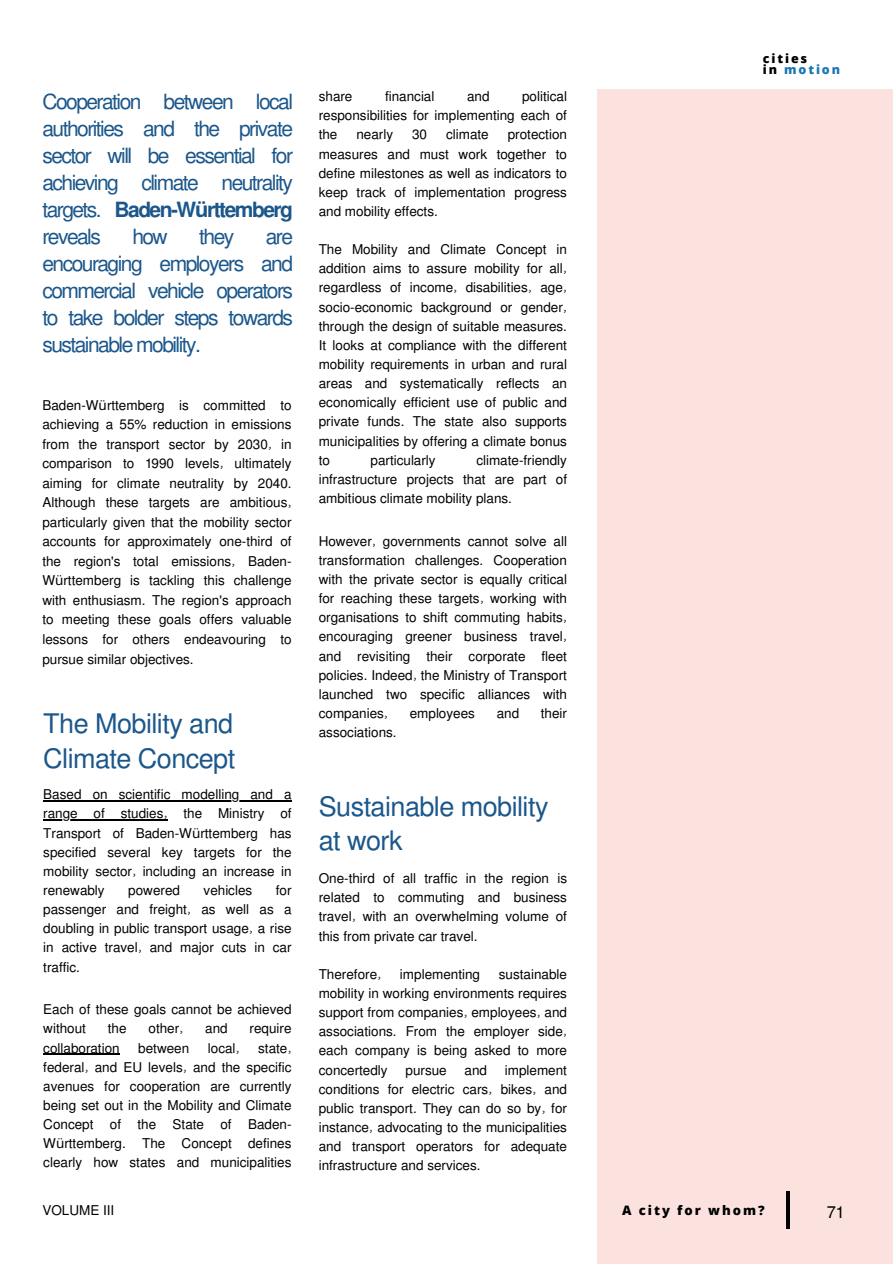
<style>
.page{position:relative;width:893px;height:1264px;background:#fff}
.page>*{position:absolute;margin:0;border:0;box-sizing:border-box;transform-origin:0 0}
.t1{font:27px/34.8px "Mukti";letter-spacing:-.02em;color:#1b578b}
.t2{font:21px/27px "muktinarrow";letter-spacing:-.07em;color:#1b578b;text-align:justify}
.t3{font:16.5px "Mukti";color:#000}
.t4{font:13.5px/19.2px "Mukti";color:#000;text-align:justify}
.t5{font:800 13.05px "Open Sans";letter-spacing:.15em;color:#000}
.t6{font:800 12.45px "Open Sans";letter-spacing:.15em;color:#1a77b4}
.t7{font:800 12.45px "Open Sans";letter-spacing:.15em;color:#000}
.s1{font-family:"muktinarrowbold"}
.s2{font-family:"Noto Sans";font-weight:700}
.s3{font-family:"Noto Sans"}
.s4{color:#000}
</style>
<div class="page">
<hr style="left:43px;top:800px;width:248px;height:1px;background:#000">
<hr style="left:43px;top:819px;width:125px;height:1px;background:#000">
<hr style="left:43px;top:1053px;width:77px;height:1px;background:#000">
<div style="left:597px;top:89px;width:295px;height:1174px;background:#fce2de"></div>
<hr style="left:786px;top:1191px;width:3px;height:37px;background:#000">
<p class="t2" style="left:42px;top:87px;width:252px">Cooperation between local authorities and the private sector will be essential for achieving climate neutrality targets. <span class="s1">Baden-W</span><span class="s2">ü</span><span class="s1">rttemberg </span>reveals</p>
<p class="t2" style="left:132px;top:222px;width:37px">how</p>
<p class="t2" style="left:199px;top:222px;width:37px">they</p>
<p class="t2" style="left:42px;top:222px;width:252px;text-indent:223px">are encouraging employers and commercial vehicle operators to take bolder steps towards sustainable mobility.</p>
<p class="t4" style="left:42px;top:395px;width:251px">Baden-W<span class="s3">ü</span>rttemberg is committed to achieving a 55% reduction in emissions from the transport sector by 2030, in comparison to 1990 levels, ultimately aiming for climate neutrality by 2040.<br>Although these targets are ambitious, particularly given that the mobility sector accounts for approximately one-third of the region's total emissions, Baden-W<span class="s3">ü</span>rttemberg is tackling this challenge with enthusiasm. The region's approach to meeting these goals offers valuable lessons for others endeavouring to pursue similar objectives.</p>
<p class="t1" style="left:43px;top:705px;width:193px">The Mobility and<br>Climate Concept</p>
<p class="t4" style="left:43px;top:784px;width:250px">Based on scientific modelling and a range of studies, the Ministry of Transport of Baden-W<span class="s3">ü</span>rttemberg has specified several key targets for the mobility sector, including an increase in renewably</p>
<p class="t4" style="left:43px;top:880px;width:250px;text-indent:232px">for passenger and freight, as well as a doubling in public transport usage, a rise in active travel, and major cuts in car traffic.</p>
<p class="t4" style="left:43px;top:999px;width:250px">Each of these goals cannot be achieved without</p>
<p class="t4" style="left:128px;top:880px;width:53px">powered</p>
<p class="t4" style="left:203px;top:880px;width:50px">vehicles</p>
<p class="t4" style="left:108px;top:1018px;width:20px">the</p>
<p class="t4" style="left:148px;top:1018px;width:36px">other,</p>
<p class="t4" style="left:205px;top:1018px;width:24px">and</p>
<p class="t4" style="left:249px;top:1018px;width:43px">require</p>
<p class="t4" style="left:43px;top:1037px;width:78px">collaboration</p>
<p class="t4" style="left:138px;top:1037px;width:52px">between</p>
<p class="t4" style="left:208px;top:1037px;width:33px">local,</p>
<p class="t4" style="left:43px;top:1037px;width:250px;text-indent:215px">state, federal, and EU levels, and the specific avenues for cooperation are currently being set out in the Mobility and Climate Concept of the State of Baden-W<span class="s3">ü</span>rttemberg. The Concept defines clearly how states and municipalities</p>
<p class="t4" style="left:319px;top:86px;width:35px">share</p>
<p class="t4" style="left:385px;top:86px;width:51px">financial</p>
<p class="t4" style="left:467px;top:86px;width:24px">and</p>
<p class="t4" style="left:319px;top:86px;width:250px;text-indent:203px">political responsibilities for implementing each of the</p>
<p class="t4" style="left:319px;top:124px;width:250px;text-indent:189px">protection measures and must work together to define milestones as well as indicators to keep track of implementation progress and mobility effects.</p>
<p class="t4" style="left:319px;top:239px;width:250px">The Mobility and Climate Concept in addition aims to assure mobility for all, regardless of income, disabilities, age, socio-economic background or gender, through the design of suitable measures.<br>It looks at compliance with the different mobility requirements in urban and rural areas and systematically reflects an economically efficient use of public and private funds. The state also supports municipalities by offering a climate bonus to</p>
<p class="t4" style="left:356px;top:124px;width:38px">nearly</p>
<p class="t4" style="left:412px;top:124px;width:16px">30</p>
<p class="t4" style="left:446px;top:124px;width:44px">climate</p>
<p class="t4" style="left:319px;top:449px;width:250px;text-indent:157px">climate-friendly infrastructure projects that are part of ambitious climate mobility plans.</p>
<p class="t4" style="left:319px;top:530px;width:250px">However, governments cannot solve all transformation challenges. Cooperation with the private sector is equally critical for reaching these targets, working with organisations to shift commuting habits, encouraging greener business travel, and revisiting their corporate fleet policies. Indeed, the Ministry of Transport launched two specific alliances with companies,</p>
<p class="t4" style="left:370px;top:449px;width:67px">particularly</p>
<p class="t4" style="left:410px;top:703px;width:67px">employees</p>
<p class="t4" style="left:496px;top:703px;width:24px">and</p>
<p class="t4" style="left:541px;top:703px;width:28px">their</p>
<p class="t4" style="left:319px;top:722px;width:79px">associations.</p>
<p class="t1" style="left:319px;top:787px;width:231px">Sustainable mobility at work</p>
<p class="t4" style="left:319px;top:868px;width:250px">One-third of all traffic in the region is related to commuting and business travel, with an overwhelming volume of this from private car travel.</p>
<p class="t4" style="left:319px;top:963px;width:64px">Therefore,</p>
<p class="t4" style="left:400px;top:963px;width:82px">implementing</p>
<p class="t4" style="left:319px;top:963px;width:250px;text-indent:180px">sustainable mobility in working environments requires support from companies, employees, and associations. From the employer side, each company is being asked to more concertedly</p>
<p class="t4" style="left:319px;top:1059px;width:250px;text-indent:186px">implement conditions for electric cars, bikes, and public transport. They can do so by, for instance, advocating to the municipalities and transport operators for adequate infrastructure and services.</p>
<p class="t4" style="left:405px;top:1059px;width:43px">pursue</p>
<p class="t4" style="left:464px;top:1059px;width:24px">and</p>
<p class="t7" style="left:762px;top:49px;width:46px">cities</p>
<p class="t6" style="left:762px;top:61px;width:79px"><span class="s4">in</span> motion</p>
<p class="t4" style="left:42px;top:1199px;width:73px">VOLUME III</p>
<p class="t5" style="left:622px;top:1201px;width:144px">A city for whom?</p>
<p class="t3" style="left:826px;top:1200px;width:18px">71</p>
</div>
